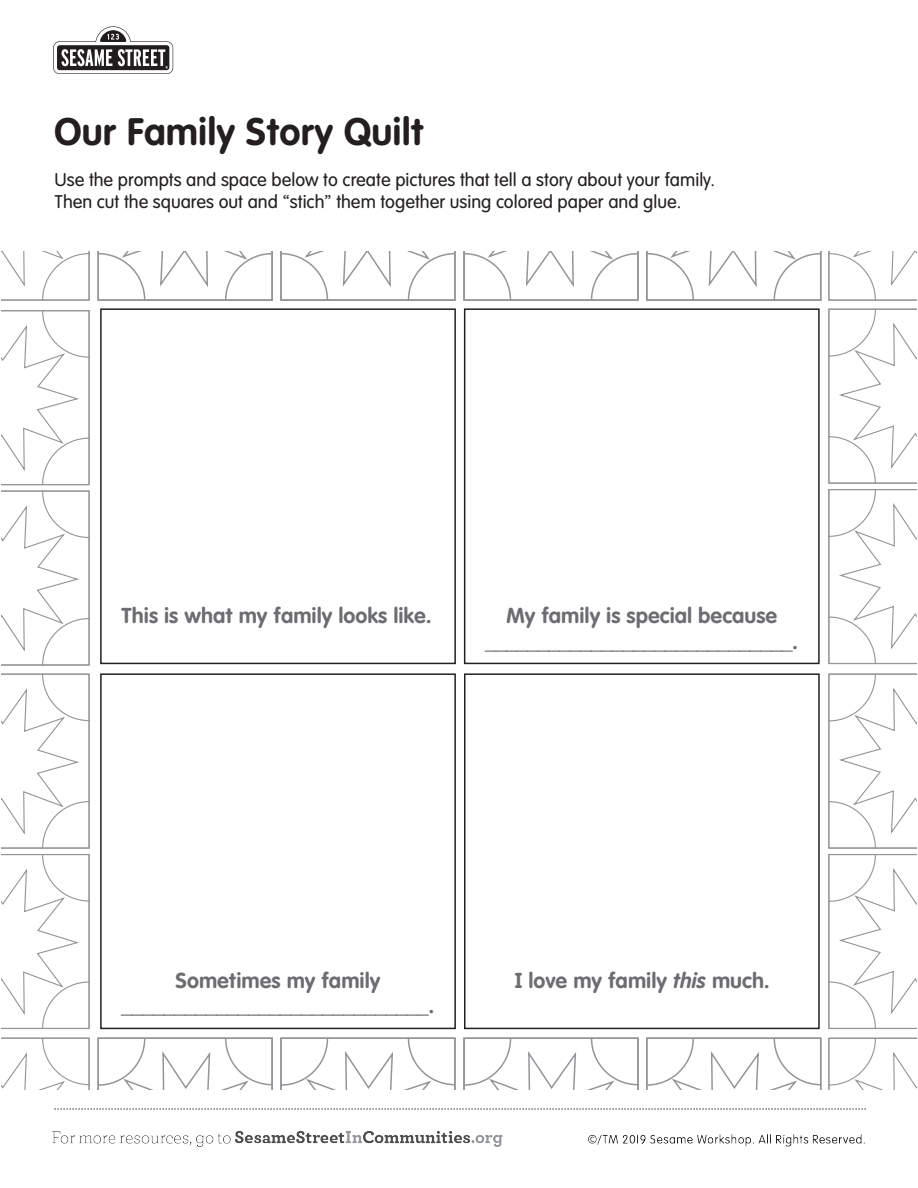
<style>
.page{position:relative;width:918px;height:1188px;background:#fff}
.page>*{position:absolute;margin:0;border:0;box-sizing:border-box;transform-origin:0 0}
.t1{font:700 37.5px "Sesame Wkshp";color:#231f20}
.t2{font:700 21.15px/25.3px "Sesame Wkshp";color:#6c6d70;text-align:center}
.t3{font:18px/21.6px "Sesame Wkshp";color:#231f20}
.s1{font-style:italic}
</style>
<div class="page">
<svg style="left:828px;top:309px;width:89px;height:355px"></svg>
<svg style="left:828px;top:251px;width:89px;height:50px"></svg>
<svg style="left:464px;top:251px;width:174px;height:49px"></svg>
<svg style="left:647px;top:251px;width:174px;height:49px"></svg>
<svg style="left:98px;top:251px;width:174px;height:49px"></svg>
<svg style="left:281px;top:251px;width:174px;height:49px"></svg>
<svg style="left:828px;top:674px;width:89px;height:355px"></svg>
<svg style="left:2px;top:310px;width:88px;height:175px"></svg>
<svg style="left:2px;top:491px;width:88px;height:175px"></svg>
<svg style="left:2px;top:251px;width:88px;height:50px"></svg>
<svg style="left:828px;top:1038px;width:89px;height:52px"></svg>
<svg style="left:463px;top:1038px;width:176px;height:52px"></svg>
<svg style="left:646px;top:1038px;width:175px;height:52px"></svg>
<svg style="left:97px;top:1038px;width:176px;height:52px"></svg>
<svg style="left:280px;top:1038px;width:176px;height:52px"></svg>
<svg style="left:2px;top:1038px;width:88px;height:52px"></svg>
<svg style="left:2px;top:674px;width:88px;height:355px"></svg>
<div style="left:100px;top:308px;width:356px;height:356px;border:2px solid #231f20"></div>
<div style="left:100px;top:673px;width:356px;height:356px;border:2px solid #231f20"></div>
<div style="left:464px;top:308px;width:356px;height:356px;border:2px solid #231f20"></div>
<div style="left:464px;top:673px;width:356px;height:356px;border:2px solid #231f20"></div>
<svg style="left:53px;top:26px;width:121px;height:48px"></svg>
<img style="left:52px;top:1109px;width:814px;height:38px">
<h1 class="t1" style="left:54px;top:109px;width:372px">Our Family Story Quilt</h1>
<p class="t3" style="left:54px;top:169px;width:662px">Use the prompts and space below to create pictures that tell a story about your family.<br>Then cut the squares out and “stich” them together using colored paper and glue.</p>
<p class="t2" style="left:121px;top:603px;width:312px">This is what my family looks like.</p>
<p class="t2" style="left:485px;top:603px;width:314px">My family is special because _____________________________.</p>
<p class="t2" style="left:176px;top:968px;width:206px">Sometimes my family</p>
<p class="t2" style="left:515px;top:968px;width:257px">I love my family <span class="s1">this</span> much.</p>
<p class="t2" style="left:122px;top:993px;width:314px">_____________________________.</p>
</div>
